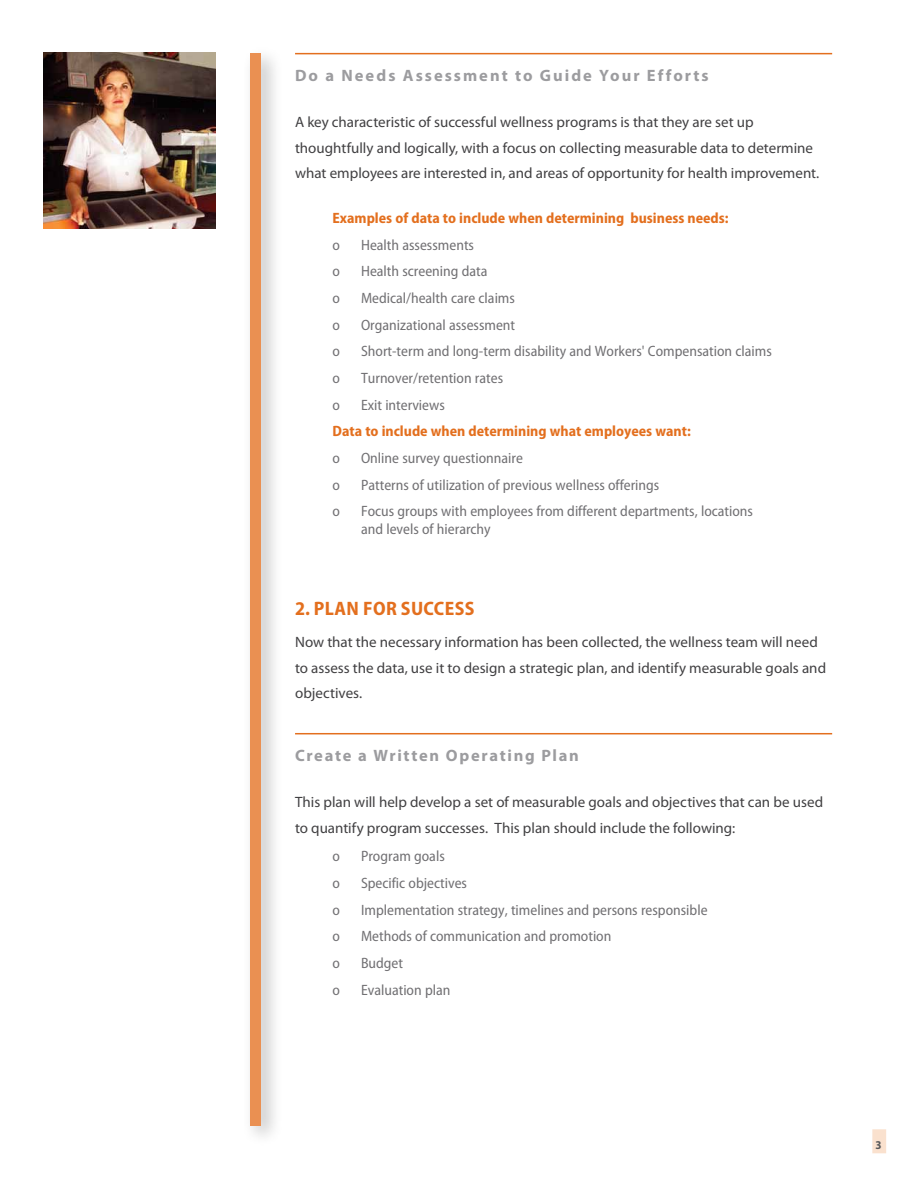
<style>
.page{position:relative;width:918px;height:1188px;background:#fff}
.page>*{position:absolute;margin:0;border:0;box-sizing:border-box;transform-origin:0 0}
.t1{font:700 semi-condensed 19.5px "Myriad Pro";letter-spacing:.02em;color:#e36f1e}
.t2{font:700 16.5px "Myriad Pro";letter-spacing:.12em;color:#9c9c9f}
.t3{font:700 16.5px "Myriad Pro";letter-spacing:.1em;color:#9c9c9f}
.t4{font:15px/25.5px "Myriad Pro";color:#414042}
.t5{font:semi-condensed 15px/18px "Myriad Pro";color:#717073}
.t6{font:700 semi-condensed 15px "Myriad Pro";color:#e36f1e}
.t7{font:700 semi-condensed 12px "Myriad Pro";color:#58595b}
</style>
<div class="page">
<hr style="left:295px;top:53px;width:537px;height:1px;background:#e36f1e">
<hr style="left:295px;top:733px;width:537px;height:1px;background:#e36f1e">
<div style="left:872px;top:1129px;width:14px;height:24px;background:#fae1ce"></div>
<img style="left:44px;top:52px;width:171px;height:177px">
<div style="left:241px;top:44px;width:41px;height:1102px;background:#000;opacity:.26"></div>
<div style="left:250px;top:53px;width:11px;height:1073px;background:#ea9052"></div>
<p class="t2" style="left:295px;top:67px;width:415px">Do a Needs Assessment to Guide Your Efforts</p>
<p class="t4" style="left:295px;top:110px;width:526px">A key characteristic of successful wellness programs is that they are set up thoughtfully and logically, with a focus on collecting measurable data to determine what employees are interested in, and areas of opportunity for health improvement.</p>
<p class="t6" style="left:333px;top:210px;width:398px">Examples of data to include when determining business needs:</p>
<p class="t5" style="left:333px;top:236px;width:9px">o</p>
<p class="t5" style="left:361px;top:236px;width:115px">Health assessments</p>
<p class="t5" style="left:333px;top:263px;width:9px">o</p>
<p class="t5" style="left:361px;top:263px;width:128px">Health screening data</p>
<p class="t5" style="left:333px;top:289px;width:9px">o</p>
<p class="t5" style="left:361px;top:289px;width:155px">Medical/health care claims</p>
<p class="t5" style="left:333px;top:316px;width:9px">o</p>
<p class="t5" style="left:361px;top:316px;width:156px">Organizational assessment</p>
<p class="t5" style="left:333px;top:343px;width:9px">o</p>
<p class="t5" style="left:361px;top:343px;width:412px">Short-term and long-term disability and Workers' Compensation claims</p>
<p class="t5" style="left:333px;top:369px;width:9px">o</p>
<p class="t5" style="left:361px;top:369px;width:144px">Turnover/retention rates</p>
<p class="t5" style="left:333px;top:396px;width:9px">o</p>
<p class="t5" style="left:361px;top:396px;width:85px">Exit interviews</p>
<p class="t6" style="left:333px;top:423px;width:360px">Data to include when determining what employees want:</p>
<p class="t5" style="left:333px;top:449px;width:9px">o</p>
<p class="t5" style="left:361px;top:449px;width:163px">Online survey questionnaire</p>
<p class="t5" style="left:333px;top:476px;width:9px">o</p>
<p class="t5" style="left:361px;top:476px;width:300px">Patterns of utilization of previous wellness offerings</p>
<p class="t5" style="left:333px;top:502px;width:9px">o</p>
<p class="t5" style="left:361px;top:502px;width:394px">Focus groups with employees from different departments, locations and levels of hierarchy</p>
<h1 class="t1" style="left:295px;top:598px;width:181px">2. Plan for Success</h1>
<p class="t4" style="left:295px;top:630px;width:533px">Now that the necessary information has been collected, the wellness team will need to assess the data, use it to design a strategic plan, and identify measurable goals and objectives.</p>
<p class="t3" style="left:295px;top:747px;width:285px">Create a Written Operating Plan</p>
<p class="t4" style="left:295px;top:790px;width:530px">This plan will help develop a set of measurable goals and objectives that can be used to quantify program successes. This plan should include the following:</p>
<p class="t5" style="left:333px;top:848px;width:9px">o</p>
<p class="t5" style="left:361px;top:848px;width:85px">Program goals</p>
<p class="t5" style="left:333px;top:874px;width:9px">o</p>
<p class="t5" style="left:361px;top:874px;width:107px">Specific objectives</p>
<p class="t5" style="left:333px;top:901px;width:9px">o</p>
<p class="t5" style="left:361px;top:901px;width:348px">Implementation strategy, timelines and persons responsible</p>
<p class="t5" style="left:333px;top:928px;width:9px">o</p>
<p class="t5" style="left:361px;top:928px;width:252px">Methods of communication and promotion</p>
<p class="t5" style="left:333px;top:954px;width:9px">o</p>
<p class="t5" style="left:361px;top:954px;width:44px">Budget</p>
<p class="t5" style="left:333px;top:981px;width:9px">o</p>
<p class="t5" style="left:361px;top:981px;width:91px">Evaluation plan</p>
<p class="t7" style="left:876px;top:1138px;width:8px">3</p>
</div>
